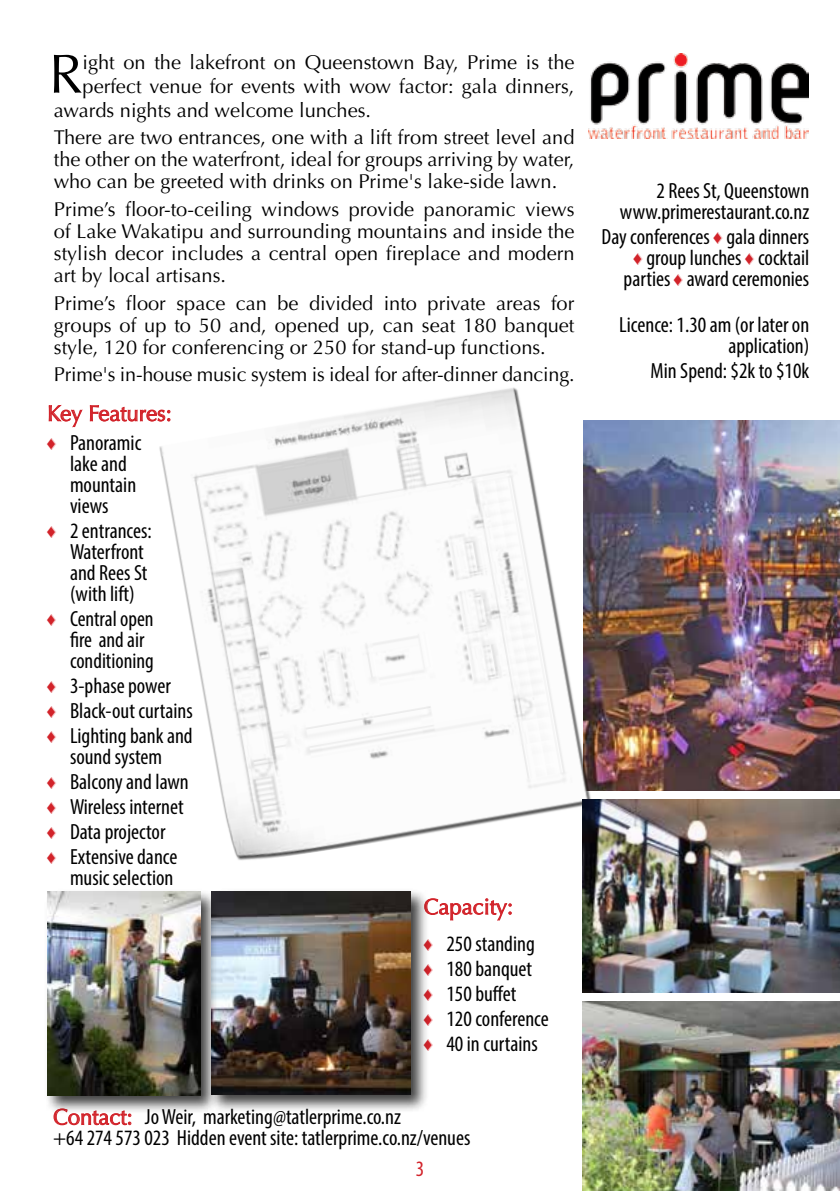
<style>
.page{position:relative;width:840px;height:1191px;background:#fff}
.page>*{position:absolute;margin:0;border:0;box-sizing:border-box;transform-origin:0 0}
.t1{font:55px "Optima LT Std";color:#000}
.t2{font:condensed 22px/21px "Myriad Pro";color:#000}
.t3{font:22px "Optima LT Std";color:#d2232a}
.t4{font:condensed 22px "Myriad Pro";color:#d2232a}
.t5{font:20px/22px "Optima LT Std";color:#000;text-align:justify}
.s1{font-family:"Optima LT Std";font-stretch:normal;color:#d2232a}
</style>
<div class="page">
<img style="left:598px;top:421px;width:241px;height:369px">
<svg style="left:48px;top:404px;width:103px;height:24px"></svg>
<img style="left:588px;top:54px;width:220px;height:84px">
<svg style="left:53px;top:1114px;width:78px;height:11px"></svg>
<img style="left:151px;top:387px;width:447px;height:473px">
<svg style="left:429px;top:898px;width:82px;height:23px"></svg>
<div style="left:208px;top:888px;width:221px;height:225px;background:#000;opacity:.75"></div>
<img style="left:219px;top:891px;width:191px;height:203px">
<div style="left:44px;top:888px;width:175px;height:226px;background:#000;opacity:.75"></div>
<img style="left:47px;top:891px;width:153px;height:204px">
<img style="left:582px;top:1001px;width:257px;height:190px">
<img style="left:582px;top:799px;width:257px;height:193px">
<svg style="left:423px;top:939px;width:6px;height:12px"></svg>
<svg style="left:423px;top:964px;width:6px;height:12px"></svg>
<svg style="left:423px;top:989px;width:6px;height:12px"></svg>
<svg style="left:423px;top:1014px;width:6px;height:12px"></svg>
<svg style="left:423px;top:1039px;width:6px;height:12px"></svg>
<h1 class="t1" style="left:49px;top:42px;width:35px">R</h1>
<p class="t5" style="left:83px;top:51px;width:493px">ight on the lakefront on Queenstown Bay, Prime is the</p>
<p class="t5" style="left:83px;top:75px;width:493px">perfect venue for events with wow factor: gala dinners,</p>
<p class="t5" style="left:54px;top:99px;width:318px">awards nights and welcome lunches.</p>
<p class="t5" style="left:54px;top:127px;width:522px">There are two entrances, one with a lift from street level and the other on the waterfront, ideal for groups arriving by water, who can be greeted with drinks on Prime's lake-side lawn.</p>
<p class="t5" style="left:54px;top:198px;width:522px">Prime’s floor-to-ceiling windows provide panoramic views of Lake Wakatipu and surrounding mountains and inside the stylish decor includes a central open fireplace and modern art by local artisans.</p>
<p class="t5" style="left:54px;top:292px;width:522px">Prime’s floor space can be divided into private areas for groups of up to 50 and, opened up, can seat 180 banquet style, 120 for conferencing or 250 for stand-up functions.</p>
<p class="t5" style="left:54px;top:364px;width:522px">Prime's in-house music system is ideal for after-dinner dancing.</p>
<p class="t3" style="left:47px;top:400px;width:126px">Key Features:</p>
<p class="t2" style="left:70px;top:431px;width:73px">Panoramic lake and mountain views</p>
<p class="t2" style="left:70px;top:519px;width:83px">2 entrances:<br>Waterfront and Rees St (with lift)</p>
<p class="t2" style="left:70px;top:607px;width:85px">Central open fire and air conditioning</p>
<p class="t2" style="left:70px;top:672px;width:124px;line-height:25px">3-phase power<br>Black-out curtains<br>Lighting bank and</p>
<p class="t2" style="left:70px;top:743px;width:120px;line-height:25px">sound system<br>Balcony and lawn<br>Wireless internet<br>Data projector<br>Extensive dance</p>
<p class="t2" style="left:70px;top:866px;width:105px">music selection</p>
<p class="t3" style="left:423px;top:894px;width:91px">Capacity:</p>
<p class="t2" style="left:446px;top:931px;width:104px;line-height:25px">250 standing<br>180 banquet<br>150 buffet<br>120 conference<br>40 in curtains</p>
<p class="t2" style="left:53px;top:1106px;width:418px"><span class="s1">Contact:</span> Jo Weir, marketing@tatlerprime.co.nz<br>+64 274 573 023 Hidden event site: tatlerprime.co.nz/venues</p>
<p class="t4" style="left:415px;top:1155px;width:10px">3</p>
<p class="t2" style="left:619px;top:180px;width:191px;text-align:right">2 Rees St, Queenstown www.primerestaurant.co.nz</p>
<p class="t2" style="left:601px;top:226px;width:209px;text-align:right">Day conferences gala dinners group lunches cocktail parties award ceremonies</p>
<p class="t2" style="left:619px;top:314px;width:191px;text-align:right">Licence: 1.30 am (or later on application)</p>
<p class="t2" style="left:650px;top:360px;width:160px">Min Spend: $2k to $10k</p>
</div>
